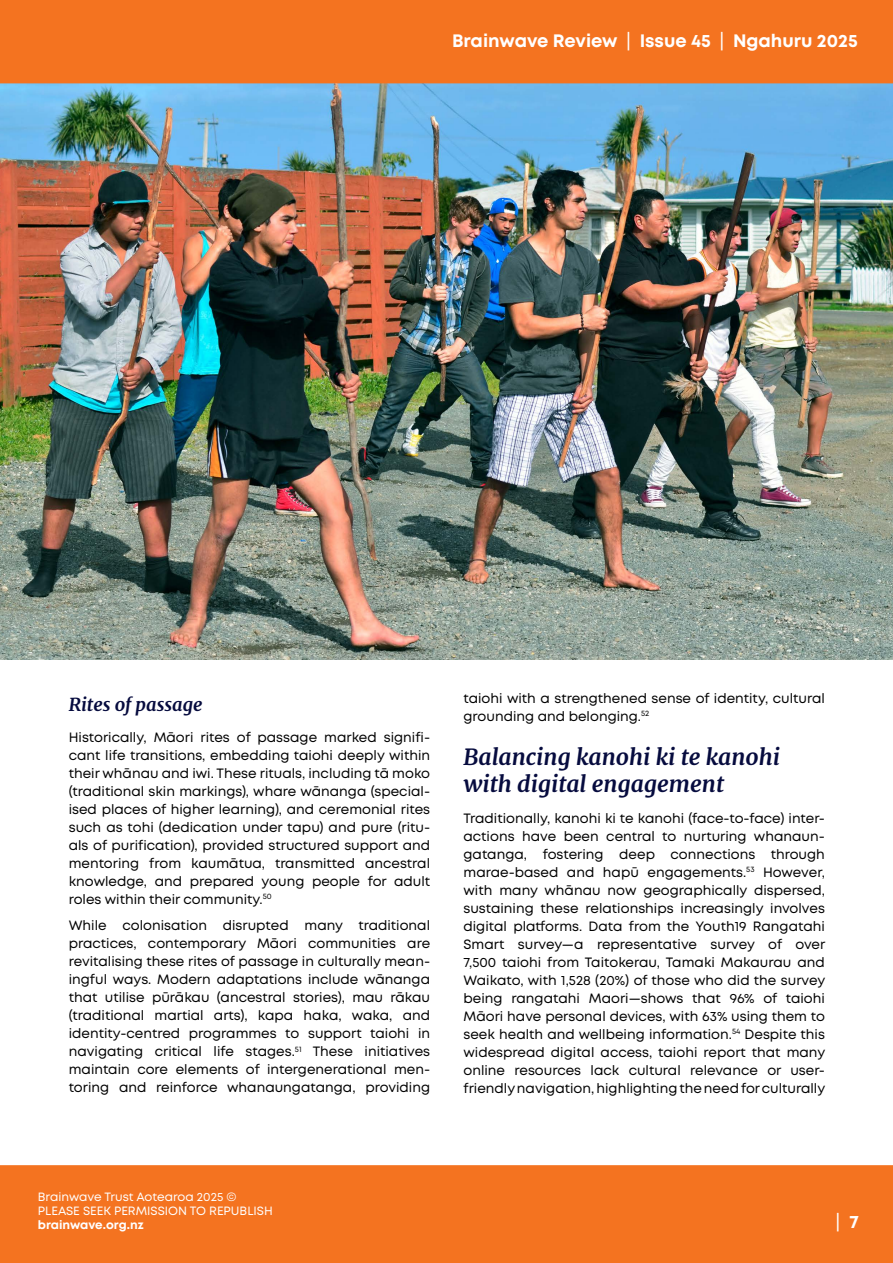
<style>
.page{position:relative;width:893px;height:1263px;background:#fff}
.page>*{position:absolute;margin:0;border:0;box-sizing:border-box;transform-origin:0 0}
.t1{font:italic 700 22.5px/27px "Merriweather";color:#060b3e}
.t2{font:700 18px "Mont";color:#fff}
.t3{font:italic 700 18px "Merriweather";color:#060b3e}
.t4{font:18px "Mont";color:#fff}
.t5{font:13.5px/18px "Mont";color:#000;text-align:justify}
.t6{font:12px/14.4px "Mont";color:#fff}
.t7{font:700 12px "Mont";color:#fff}
.s1{font-weight:400}
.s2{font-weight:700}
</style>
<div class="page">
<img style="left:0;top:83px;width:893px;height:577px">
<div style="left:0;top:0;width:893px;height:83px;background:#f47320"></div>
<div style="left:0;top:1165px;width:893px;height:98px;background:#f47320"></div>
<h2 class="t2" style="left:452px;top:29px;width:407px">Brainwave Review <span class="s1">|</span> Issue 45 <span class="s1">|</span> Ngahuru 2025</h2>
<h2 class="t3" style="left:69px;top:692px;width:135px">Rites of passage</h2>
<p class="t5" style="left:69px;top:728px;width:363px">Historically, Māori rites of passage marked signifi&shy;cant life transitions, embedding taiohi deeply within their whānau and iwi. These rituals, including tā moko (traditional skin markings), whare wānanga (special&shy;ised places of higher learning), and ceremonial rites such as tohi (dedication under tapu) and pure (ritu&shy;als of purification), provided structured support and mentoring from kaumātua, transmitted ancestral knowledge, and prepared young people for adult roles within their community.<sup>50</sup></p>
<p class="t5" style="left:69px;top:916px;width:363px">While colonisation disrupted many traditional practices, contemporary Māori communities are revitalising these rites of passage in culturally mean&shy;ingful ways. Modern adaptations include wānanga that utilise pūrākau (ancestral stories), mau rākau (traditional martial arts), kapa haka, waka, and identity-centred programmes to support taiohi in navigating critical life stages.<sup>51</sup> These initiatives maintain core elements of intergenerational men&shy;toring and reinforce whanaungatanga, providing</p>
<p class="t5" style="left:463px;top:689px;width:363px">taiohi with a strengthened sense of identity, cultural grounding and belonging.<sup>52</sup></p>
<h1 class="t1" style="left:463px;top:743px;width:318px">Balancing kanohi ki te kanohi with digital engagement</h1>
<p class="t5" style="left:463px;top:809px;width:363px">Traditionally, kanohi ki te kanohi (face-to-face) inter&shy;actions have been central to nurturing whanaun&shy;gatanga, fostering deep connections through marae-based and hapū engagements.<sup>53</sup> However, with many whānau now geographically dispersed, sustaining these relationships increasingly involves digital platforms. Data from the Youth19 Rangatahi Smart survey—a representative survey of over 7,500 taiohi from Taitokerau, Tamaki Makaurau and Waikato, with 1,528 (20%) of those who did the survey being rangatahi Maori—shows that 96% of taiohi Māori have personal devices, with 63% using them to seek health and wellbeing information.<sup>54</sup> Despite this widespread digital access, taiohi report that many online resources lack cultural relevance or user&shy;friendly navigation, highlighting the need for culturally</p>
<p class="t6" style="left:38px;top:1189px;width:236px">Brainwave Trust Aotearoa 2025 ©<br>PLEASE SEEK PERMISSION TO REPUBLISH</p>
<p class="t7" style="left:38px;top:1217px;width:107px">brainwave.org.nz</p>
<h2 class="t4" style="left:836px;top:1210px;width:25px">| <span class="s2">7</span></h2>
</div>
